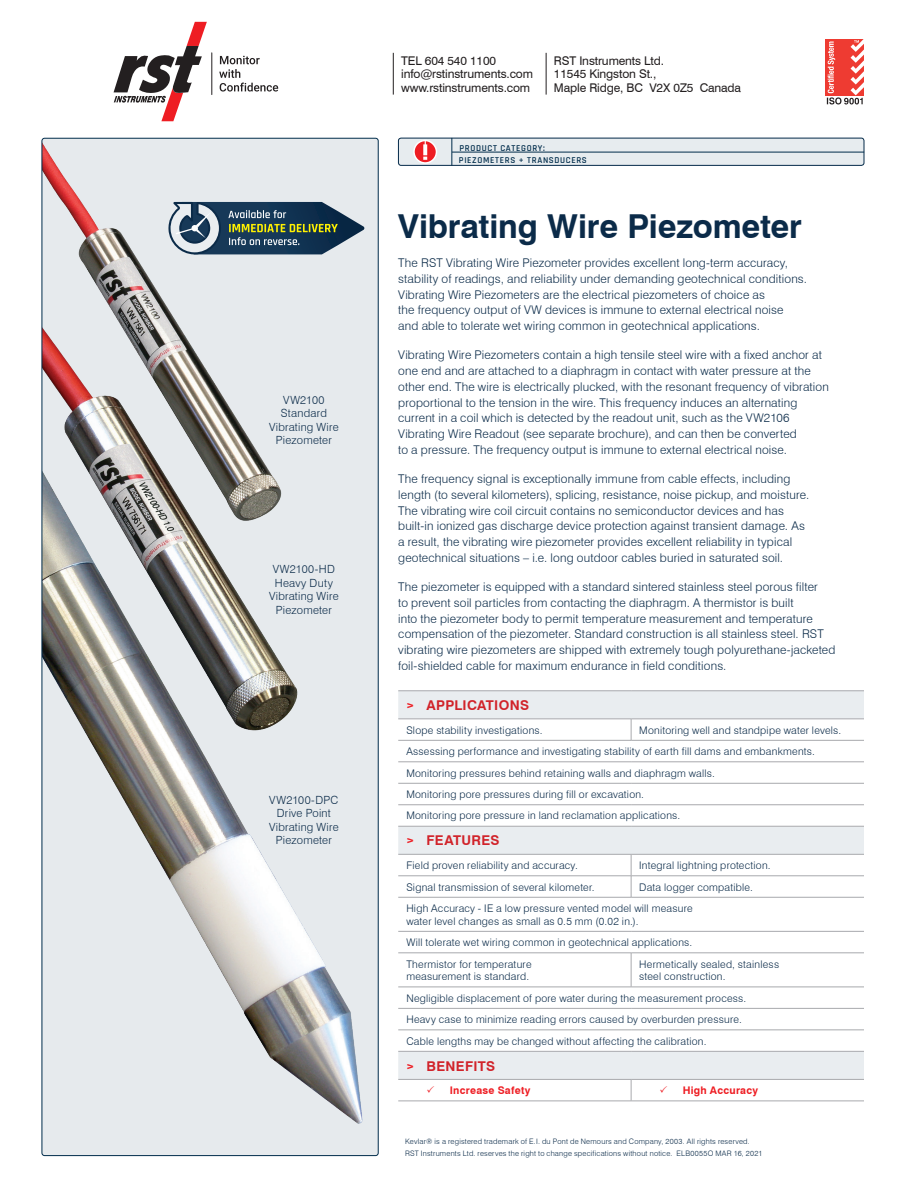
<style>
.page{position:relative;width:918px;height:1188px;background:#fff}
.page>*{position:absolute;margin:0;border:0;box-sizing:border-box;transform-origin:0 0}
.Title_Front_Page{font:700 33px "Swiss 721 BT";letter-spacing:-.005em;color:#0b2b49}
.t1{font:700 13.5px "Swiss 721 BT";letter-spacing:.025em;color:#d1232a}
.Paragraph{font:300 12px/15.8px "Swiss 721 BT";letter-spacing:.015em;color:#0b2b49}
.t2{font:12px/13.5px "Swiss 721 BT";letter-spacing:-.01em;color:#231f20}
.t3{font:300 11.25px/13.5px "Swiss 721 BT";letter-spacing:.02em;color:#0b2b49;text-align:center}
.Bullet_Item{font:300 10.5px/12.6px "Swiss 721 BT";letter-spacing:.025em;color:#0b2b49}
.t4{font:700 10.5px "Swiss 721 BT";letter-spacing:.025em;color:#ee1d23}
.t5{font:600 9px "Rajdhani";letter-spacing:.075em;color:#002c4b}
.Disclaimer{font:300 7.5px "Swiss 721 BT";letter-spacing:.03em;color:#0b2b49}
.s1{font-family:"Rajdhani";color:#ee1d23}
</style>
<div class="page">
<div style="left:826px;top:39px;width:38px;height:56px;background:#ee3b32"></div>
<svg style="left:827px;top:39px;width:37px;height:66px"></svg>
<hr style="left:393px;top:53px;width:1px;height:42px;background:#231f20">
<hr style="left:546px;top:53px;width:1px;height:42px;background:#231f20">
<svg style="left:114px;top:22px;width:93px;height:99px"></svg>
<svg style="left:219px;top:56px;width:59px;height:36px"></svg>
<hr style="left:212px;top:53px;width:1px;height:42px;background:#231f20">
<img style="left:42px;top:138px;width:334px;height:1001px">
<div style="left:398px;top:692px;width:466px;height:27px;background:#e9edf0"></div>
<svg style="left:398px;top:720px;width:466px;height:381px"></svg>
<hr style="left:398px;top:854px;width:233px;height:1px;background:#a8a9ad">
<hr style="left:631px;top:854px;width:233px;height:1px;background:#a8a9ad">
<hr style="left:398px;top:1101px;width:233px;height:1px;background:#a8a9ad">
<hr style="left:631px;top:1101px;width:233px;height:1px;background:#a8a9ad">
<hr style="left:398px;top:719px;width:233px;height:1px;background:#a8a9ad">
<hr style="left:631px;top:719px;width:233px;height:1px;background:#a8a9ad">
<svg style="left:631px;top:719px;width:1px;height:21px"></svg>
<svg style="left:631px;top:1080px;width:1px;height:21px"></svg>
<hr style="left:398px;top:691px;width:233px;height:1px;background:#a8a9ad">
<hr style="left:631px;top:691px;width:233px;height:1px;background:#a8a9ad">
<hr style="left:398px;top:826px;width:233px;height:1px;background:#a8a9ad">
<hr style="left:631px;top:826px;width:233px;height:1px;background:#a8a9ad">
<hr style="left:398px;top:1079px;width:233px;height:1px;background:#a8a9ad">
<hr style="left:631px;top:1079px;width:233px;height:1px;background:#a8a9ad">
<svg style="left:631px;top:855px;width:1px;height:42px"></svg>
<hr style="left:631px;top:953px;width:1px;height:34px;background:#a8a9ad">
<hr style="left:398px;top:876px;width:233px;height:1px;background:#a8a9ad">
<hr style="left:631px;top:876px;width:233px;height:1px;background:#a8a9ad">
<hr style="left:398px;top:897px;width:233px;height:1px;background:#a8a9ad">
<hr style="left:631px;top:897px;width:233px;height:1px;background:#a8a9ad">
<hr style="left:398px;top:931px;width:233px;height:1px;background:#a8a9ad">
<hr style="left:631px;top:931px;width:233px;height:1px;background:#a8a9ad">
<hr style="left:398px;top:953px;width:233px;height:1px;background:#a8a9ad">
<hr style="left:631px;top:953px;width:233px;height:1px;background:#a8a9ad">
<hr style="left:398px;top:987px;width:233px;height:1px;background:#a8a9ad">
<hr style="left:631px;top:987px;width:233px;height:1px;background:#a8a9ad">
<hr style="left:398px;top:1008px;width:233px;height:1px;background:#a8a9ad">
<hr style="left:631px;top:1008px;width:233px;height:1px;background:#a8a9ad">
<hr style="left:398px;top:1030px;width:233px;height:1px;background:#a8a9ad">
<hr style="left:631px;top:1030px;width:233px;height:1px;background:#a8a9ad">
<hr style="left:398px;top:1051px;width:233px;height:1px;background:#a8a9ad">
<hr style="left:631px;top:1051px;width:233px;height:1px;background:#a8a9ad">
<hr style="left:398px;top:740px;width:233px;height:1px;background:#a8a9ad">
<hr style="left:631px;top:740px;width:233px;height:1px;background:#a8a9ad">
<hr style="left:398px;top:762px;width:233px;height:1px;background:#a8a9ad">
<hr style="left:631px;top:762px;width:233px;height:1px;background:#a8a9ad">
<hr style="left:398px;top:783px;width:233px;height:1px;background:#a8a9ad">
<hr style="left:631px;top:783px;width:233px;height:1px;background:#a8a9ad">
<hr style="left:398px;top:805px;width:233px;height:1px;background:#a8a9ad">
<hr style="left:631px;top:805px;width:233px;height:1px;background:#a8a9ad">
<div style="left:398px;top:138px;width:466px;height:27px;background:#e7ecef;border-radius:3px"></div>
<div style="left:398px;top:138px;width:466px;height:28px;border:1px solid #042a49;border-radius:3px"></div>
<hr style="left:452px;top:152px;width:412px;height:1px;background:#002c4b">
<svg style="left:452px;top:138px;width:1px;height:28px"></svg>
<svg style="left:414px;top:140px;width:22px;height:23px"></svg>
<div style="left:413px;top:140px;width:24px;height:24px;border:2px solid #fff;border-radius:50%"></div>
<svg style="left:423px;top:141px;width:4px;height:19px"></svg>
<svg style="left:168px;top:202px;width:197px;height:52px;background:#566e79"></svg>
<p class="t3" style="left:269px;top:393px;width:71px">VW2100<br>Standard<br>Vibrating Wire<br>Piezometer</p>
<p class="t3" style="left:269px;top:563px;width:71px">VW2100-HD<br>Heavy Duty<br>Vibrating Wire<br>Piezometer</p>
<p class="t3" style="left:269px;top:793px;width:71px">VW2100-DPC<br>Drive Point<br>Vibrating Wire<br>Piezometer</p>
<p class="t2" style="left:401px;top:54px;width:133px">TEL 604 540 1100 info@rstinstruments.com www.rstinstruments.com</p>
<p class="t2" style="left:554px;top:54px;width:189px">RST Instruments Ltd.<br>11545 Kingston St.,<br>Maple Ridge, BC V2X 0Z5 Canada</p>
<p class="t5" style="left:460px;top:142px;width:87px">PRODUCT CATEGORY:</p>
<p class="t5" style="left:459px;top:155px;width:129px">PIEZOMETERS + TRANSDUCERS</p>
<p class="Title_Front_Page" style="left:398px;top:206px;width:405px">Vibrating Wire Piezometer</p>
<p class="Paragraph" style="left:398px;top:255px;width:410px">The RST Vibrating Wire Piezometer provides excellent long-term accuracy, stability of readings, and reliability under demanding geotechnical conditions.<br>Vibrating Wire Piezometers are the electrical piezometers of choice as<br>the frequency output of VW devices is immune to external electrical noise<br>and able to tolerate wet wiring common in geotechnical applications.</p>
<p class="Paragraph" style="left:398px;top:347px;width:432px">Vibrating Wire Piezometers contain a high tensile steel wire with a fixed anchor at one end and are attached to a diaphragm in contact with water pressure at the other end. The wire is electrically plucked, with the resonant frequency of vibration proportional to the tension in the wire. This frequency induces an alternating current in a coil which is detected by the readout unit, such as the VW2106<br>Vibrating Wire Readout (see separate brochure), and can then be converted<br>to a pressure. The frequency output is immune to external electrical noise.</p>
<p class="Paragraph" style="left:398px;top:471px;width:413px">The frequency signal is exceptionally immune from cable effects, including length (to several kilometers), splicing, resistance, noise pickup, and moisture.<br>The vibrating wire coil circuit contains no semiconductor devices and has built-in ionized gas discharge device protection against transient damage. As a result, the vibrating wire piezometer provides excellent reliability in typical geotechnical situations – i.e. long outdoor cables buried in saturated soil.</p>
<p class="Paragraph" style="left:398px;top:579px;width:439px">The piezometer is equipped with a standard sintered stainless steel porous filter<br>to prevent soil particles from contacting the diaphragm. A thermistor is built<br>into the piezometer body to permit temperature measurement and temperature compensation of the piezometer. Standard construction is all stainless steel. RST vibrating wire piezometers are shipped with extremely tough polyurethane-jacketed foil-shielded cable for maximum endurance in field conditions.</p>
<p class="t1" style="left:406px;top:697px;width:124px"><span class="s1">&gt;</span> APPLICATIONS</p>
<p class="Bullet_Item" style="left:406px;top:723px;width:138px">Slope stability investigations.</p>
<p class="Bullet_Item" style="left:639px;top:723px;width:204px">Monitoring well and standpipe water levels.</p>
<p class="Bullet_Item" style="left:406px;top:745px;width:410px">Assessing performance and investigating stability of earth fill dams and embankments.</p>
<p class="Bullet_Item" style="left:406px;top:766px;width:310px">Monitoring pressures behind retaining walls and diaphragm walls.</p>
<p class="Bullet_Item" style="left:406px;top:788px;width:239px">Monitoring pore pressures during fill or excavation.</p>
<p class="Bullet_Item" style="left:406px;top:809px;width:276px">Monitoring pore pressure in land reclamation applications.</p>
<p class="t1" style="left:406px;top:832px;width:95px"><span class="s1">&gt;</span> FEATURES</p>
<p class="Bullet_Item" style="left:406px;top:859px;width:173px">Field proven reliability and accuracy.</p>
<p class="Bullet_Item" style="left:639px;top:859px;width:133px">Integral lightning protection.</p>
<p class="Bullet_Item" style="left:406px;top:880px;width:190px">Signal transmission of several kilometer.</p>
<p class="Bullet_Item" style="left:639px;top:880px;width:115px">Data logger compatible.</p>
<p class="Bullet_Item" style="left:406px;top:902px;width:288px">High Accuracy - IE a low pressure vented model will measure water level changes as small as 0.5 mm (0.02 in.).</p>
<p class="Bullet_Item" style="left:406px;top:936px;width:288px">Will tolerate wet wiring common in geotechnical applications.</p>
<p class="Bullet_Item" style="left:406px;top:957px;width:127px">Thermistor for temperature measurement is standard.</p>
<p class="Bullet_Item" style="left:639px;top:957px;width:141px">Hermetically sealed, stainless steel construction.</p>
<p class="Bullet_Item" style="left:406px;top:992px;width:342px">Negligible displacement of pore water during the measurement process.</p>
<p class="Bullet_Item" style="left:406px;top:1013px;width:337px">Heavy case to minimize reading errors caused by overburden pressure.</p>
<p class="Bullet_Item" style="left:406px;top:1034px;width:302px">Cable lengths may be changed without affecting the calibration.</p>
<p class="t1" style="left:406px;top:1058px;width:90px"><span class="s1">&gt;</span> BENEFITS</p>
<p class="t4" style="left:427px;top:1084px;width:105px">✓ Increase Safety</p>
<p class="t4" style="left:659px;top:1084px;width:100px">✓ High Accuracy</p>
<p class="Disclaimer" style="left:405px;top:1137px;width:346px">Kevlar® is a registered trademark of E.I. du Pont de Nemours and Company, 2003. All rights reserved.</p>
<p class="Disclaimer" style="left:405px;top:1149px;width:359px">RST Instruments Ltd. reserves the right to change specifications without notice. ELB0055O MAR 16, 2021</p>
</div>
